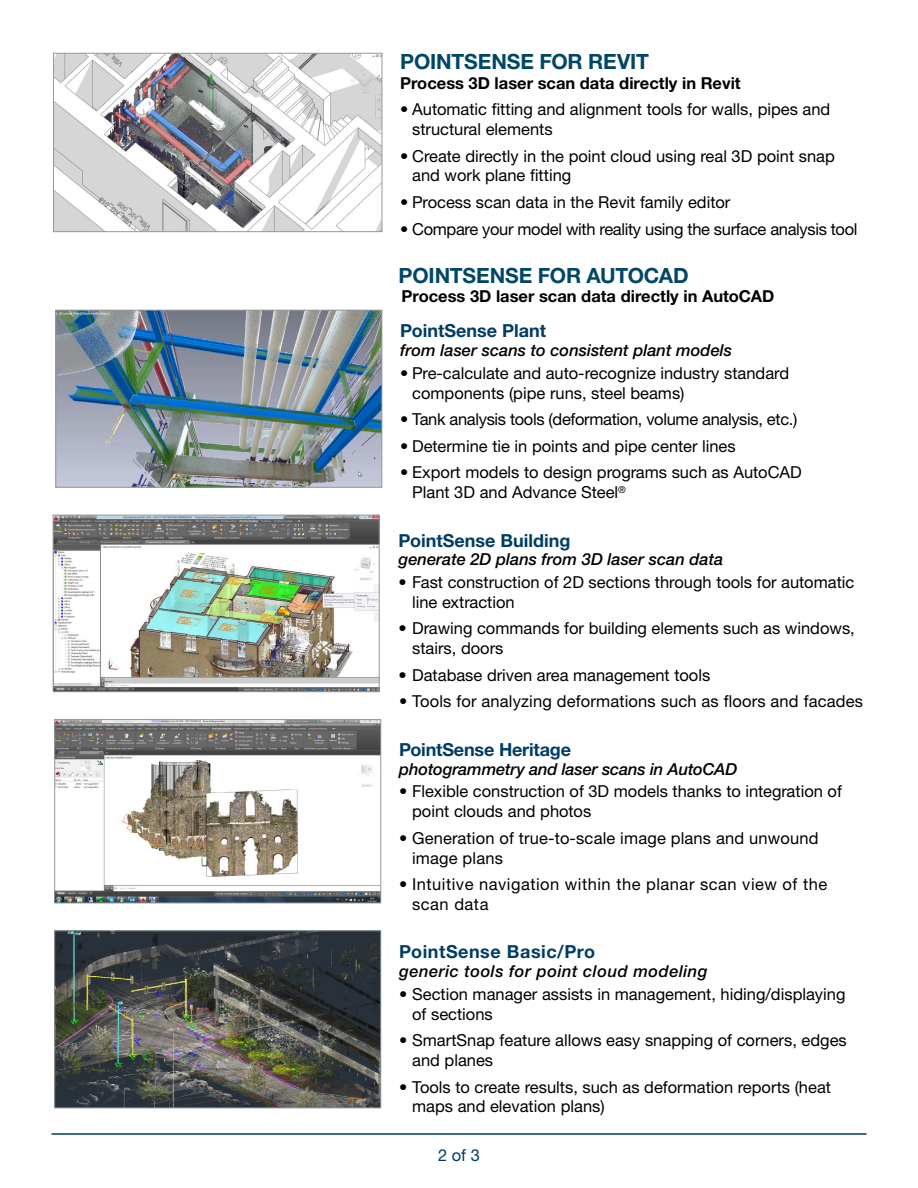
<style>
.page{position:relative;width:918px;height:1188px;background:#fff}
.page>*{position:absolute;margin:0;border:0;box-sizing:border-box;transform-origin:0 0}
.t1{font:700 21px "Helvetica Neue LTW1 G";letter-spacing:-.005em;color:#004767}
.t2{font:700 18px "Helvetica Neue LTW1 G";color:#003c65}
.t3{font:700 18px "Helvetica Neue LTW1 G";letter-spacing:.03em;color:#003c65}
.t4{font:16.5px/19.8px "Helvetica Neue LTW1 G";color:#000}
.t5{font:italic 500 16.5px "Helvetica Neue LTW1 G";color:#000}
.t6{font:16.5px "Helvetica Neue LTW1 G";letter-spacing:-.02em;color:#000}
.t7{font:700 16.5px "Helvetica Neue LTW1 G";color:#000}
.t8{font:16.5px/19.8px "Helvetica Neue LTW1 G";letter-spacing:.03em;color:#000}
.t9{font:italic 500 16.5px "Helvetica Neue LTW1 G";letter-spacing:.03em;color:#000}
.t10{font:16.5px "Helvetica Neue LTW1 G";color:#003c65}
</style>
<div class="page">
<img style="left:55px;top:517px;width:323px;height:173px">
<div style="left:53px;top:515px;width:327px;height:177px;border:1px solid #949a9e"></div>
<img style="left:55px;top:55px;width:325px;height:175px">
<div style="left:53px;top:53px;width:329px;height:179px;border:1px solid #949a9e"></div>
<img style="left:56px;top:721px;width:323px;height:180px">
<div style="left:54px;top:719px;width:327px;height:184px;border:1px solid #949a9e"></div>
<img style="left:57px;top:312px;width:323px;height:174px">
<div style="left:55px;top:310px;width:327px;height:178px;border:1px solid #949a9e"></div>
<img style="left:56px;top:932px;width:323px;height:174px">
<div style="left:54px;top:930px;width:327px;height:178px;border:1px solid #949a9e"></div>
<hr style="left:51px;top:1133px;width:816px;height:2px;background:#003c65">
<p class="t1" style="left:400px;top:49px;width:250px">POINTSENSE FOR REVIT</p>
<p class="t7" style="left:400px;top:73px;width:342px">Process 3D laser scan data directly in Revit</p>
<p class="t4" style="left:412px;top:99px;width:420px;text-indent:-12px">• Automatic fitting and alignment tools for walls, pipes and structural elements</p>
<p class="t4" style="left:412px;top:146px;width:424px;text-indent:-12px">• Create directly in the point cloud using real 3D point snap and work plane fitting</p>
<p class="t4" style="left:400px;top:192px;width:332px">• Process scan data in the Revit family editor</p>
<p class="t6" style="left:400px;top:219px;width:459px">• Compare your model with reality using the surface analysis tool</p>
<p class="t1" style="left:399px;top:262px;width:292px">POINTSENSE FOR AUTOCAD</p>
<p class="t7" style="left:402px;top:286px;width:374px">Process 3D laser scan data directly in AutoCAD</p>
<p class="t2" style="left:400px;top:320px;width:147px">PointSense Plant</p>
<p class="t5" style="left:400px;top:340px;width:333px">from laser scans to consistent plant models</p>
<p class="t4" style="left:412px;top:363px;width:379px;text-indent:-12px">• Pre-calculate and auto-recognize industry standard components (pipe runs, steel beams)</p>
<p class="t6" style="left:400px;top:409px;width:399px">• Tank analysis tools (deformation, volume analysis, etc.)</p>
<p class="t4" style="left:400px;top:436px;width:337px">• Determine tie in points and pipe center lines</p>
<p class="t4" style="left:412px;top:462px;width:391px;text-indent:-12px">• Export models to design programs such as AutoCAD<br>Plant 3D and Advance Steel<sup>®</sup></p>
<p class="t2" style="left:399px;top:529px;width:173px">PointSense Building</p>
<p class="t5" style="left:399px;top:550px;width:326px">generate 2D plans from 3D laser scan data</p>
<p class="t4" style="left:412px;top:572px;width:444px;text-indent:-13px">• Fast construction of 2D sections through tools for automatic line extraction</p>
<p class="t4" style="left:412px;top:619px;width:444px;text-indent:-13px">• Drawing commands for building elements such as windows, stairs, doors</p>
<p class="t4" style="left:399px;top:665px;width:313px">• Database driven area management tools</p>
<p class="t4" style="left:399px;top:692px;width:465px">• Tools for analyzing deformations such as floors and facades</p>
<p class="t2" style="left:399px;top:738px;width:173px">PointSense Heritage</p>
<p class="t5" style="left:399px;top:759px;width:340px">photogrammetry and laser scans in AutoCAD</p>
<p class="t4" style="left:412px;top:782px;width:431px;text-indent:-13px">• Flexible construction of 3D models thanks to integration of point clouds and photos</p>
<p class="t4" style="left:412px;top:828px;width:408px;text-indent:-13px">• Generation of true-to-scale image plans and unwound image plans</p>
<p class="t8" style="left:412px;top:874px;width:417px;text-indent:-13px">• Intuitive navigation within the planar scan view of the scan data</p>
<p class="t3" style="left:399px;top:941px;width:197px">PointSense Basic/Pro</p>
<p class="t9" style="left:399px;top:961px;width:310px">generic tools for point cloud modeling</p>
<p class="t4" style="left:412px;top:984px;width:435px;text-indent:-13px">• Section manager assists in management, hiding/displaying of sections</p>
<p class="t4" style="left:412px;top:1030px;width:436px;text-indent:-13px">• SmartSnap feature allows easy snapping of corners, edges and planes</p>
<p class="t4" style="left:412px;top:1077px;width:420px;text-indent:-13px">• Tools to create results, such as deformation reports (heat maps and elevation plans)</p>
<p class="t10" style="left:438px;top:1145px;width:43px">2 of 3</p>
</div>
